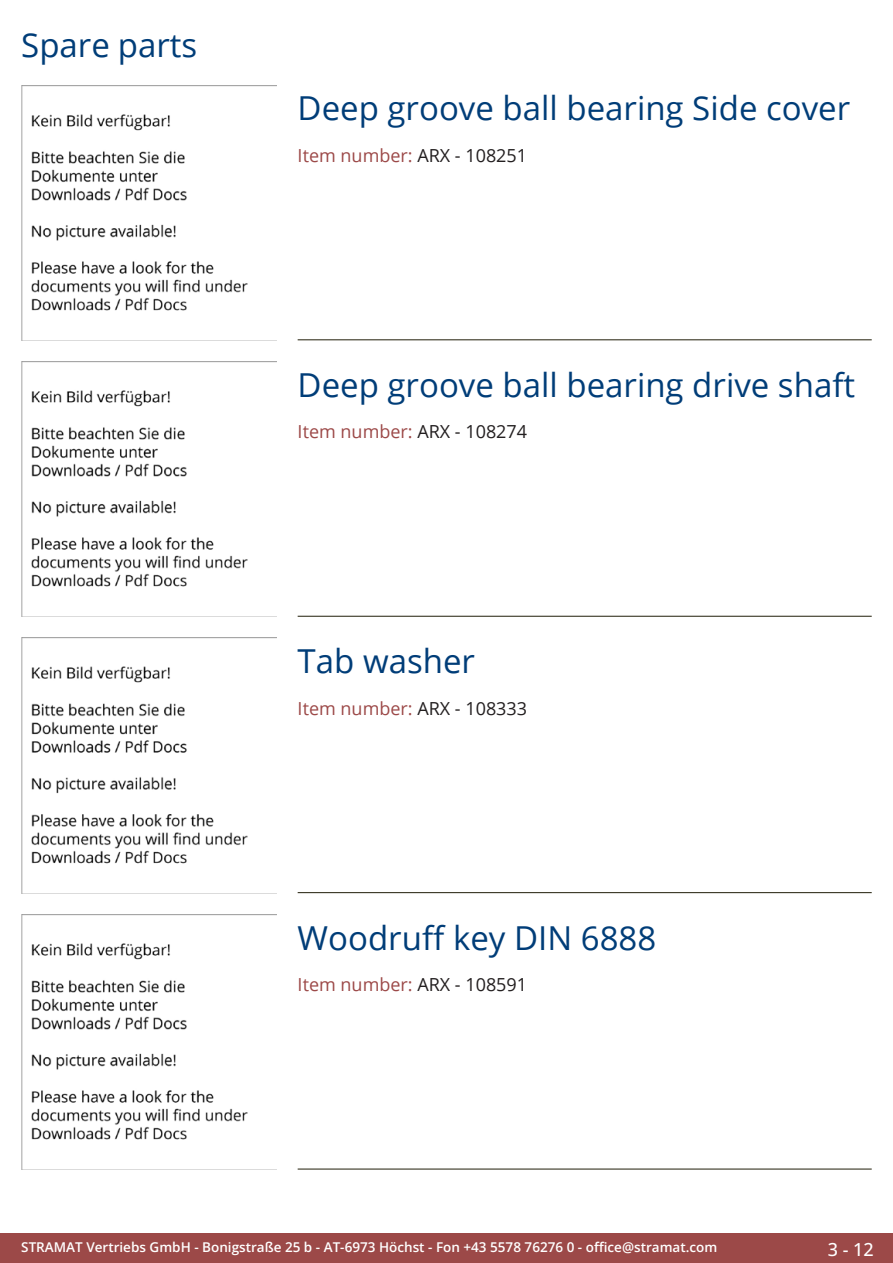
<style>
.page{position:relative;width:893px;height:1263px;background:#fff}
.page>*{position:absolute;margin:0;border:0;box-sizing:border-box;transform-origin:0 0}
.Produkttitel{font:33px "Open Sans";color:#003d78}
.RastTitel{font:33px "Open Sans";color:#003d78}
.TechDaten_Überschrif{font:18px "Open Sans";color:#9c4948}
.t1{font:500 18px "Open Sans";color:#fff}
.t2{font:600 13.5px "Open Sans";color:#fff}
.s1{color:#231f20}
</style>
<div class="page">
<div style="left:0;top:1233px;width:893px;height:30px;background:#9c4948"></div>
<hr style="left:298px;top:340px;width:574px;height:1px;background:#201d08">
<hr style="left:298px;top:616px;width:574px;height:1px;background:#201d08">
<hr style="left:298px;top:892px;width:574px;height:1px;background:#201d08">
<hr style="left:298px;top:1169px;width:574px;height:1px;background:#201d08">
<img style="left:21px;top:85px;width:255px;height:255px">
<img style="left:21px;top:361px;width:255px;height:256px">
<img style="left:21px;top:638px;width:255px;height:255px">
<img style="left:21px;top:914px;width:255px;height:255px">
<p class="RastTitel" style="left:21px;top:22px;width:178px">Spare parts</p>
<p class="Produkttitel" style="left:298px;top:86px;width:554px">Deep groove ball bearing Side cover</p>
<p class="TechDaten_Überschrif" style="left:298px;top:143px;width:231px">Item number: <span class="s1">ARX - 108251</span></p>
<p class="Produkttitel" style="left:298px;top:362px;width:559px">Deep groove ball bearing drive shaft</p>
<p class="TechDaten_Überschrif" style="left:298px;top:420px;width:231px">Item number: <span class="s1">ARX - 108274</span></p>
<p class="Produkttitel" style="left:298px;top:638px;width:179px">Tab washer</p>
<p class="TechDaten_Überschrif" style="left:298px;top:696px;width:231px">Item number: <span class="s1">ARX - 108333</span></p>
<p class="Produkttitel" style="left:298px;top:915px;width:360px">Woodruff key DIN 6888</p>
<p class="TechDaten_Überschrif" style="left:298px;top:972px;width:231px">Item number: <span class="s1">ARX - 108591</span></p>
<p class="t2" style="left:21px;top:1238px;width:698px">STRAMAT Vertriebs GmbH - Bonigstraße 25 b - AT-6973 Höchst - Fon +43 5578 76276 0 - office@stramat.com</p>
<p class="t1" style="left:828px;top:1237px;width:48px">3 - 12</p>
</div>
